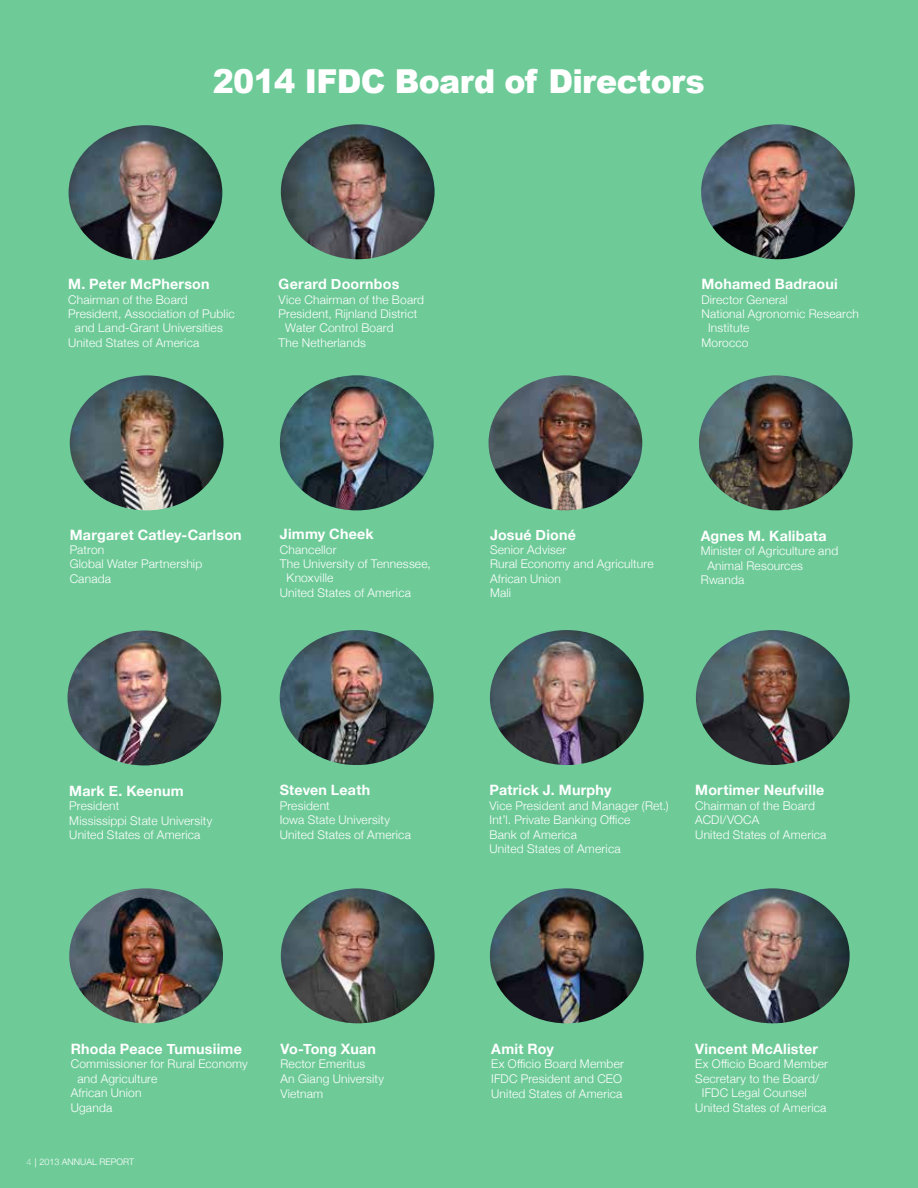
<style>
.page{position:relative;width:918px;height:1188px;background:#6ecb98}
.page>*{position:absolute;margin:0;border:0;box-sizing:border-box;transform-origin:0 0}
.t1{font:900 33px "Arial";letter-spacing:-.02em;color:#fff;scale:.96 1}
.t2{font:700 14.25px "Helvetica Neue";letter-spacing:.015em;color:#fff}
.t3{font:300 12px/14.4px "Helvetica Neue";letter-spacing:.015em;color:#fff}
.t4{font:300 9px "Helvetica Neue";color:#fff}
.s1{font-weight:100}
.s2{font-family:"Minion Pro";font-weight:400}
</style>
<div class="page">
<img style="left:69px;top:125px;width:153px;height:135px">
<img style="left:281px;top:124px;width:154px;height:135px">
<img style="left:281px;top:888px;width:154px;height:135px">
<img style="left:490px;top:888px;width:154px;height:135px">
<img style="left:696px;top:888px;width:154px;height:135px">
<img style="left:490px;top:630px;width:154px;height:135px">
<img style="left:696px;top:630px;width:154px;height:135px">
<img style="left:69px;top:888px;width:154px;height:135px">
<img style="left:489px;top:375px;width:153px;height:135px">
<img style="left:701px;top:124px;width:154px;height:135px">
<img style="left:70px;top:375px;width:154px;height:135px">
<img style="left:280px;top:630px;width:154px;height:135px">
<img style="left:68px;top:630px;width:153px;height:135px">
<img style="left:699px;top:375px;width:154px;height:135px">
<img style="left:280px;top:375px;width:154px;height:135px">
<h1 class="t1" style="left:213px;top:57px;width:514px">2014 IFDC Board of Directors</h1>
<p class="t2" style="left:68px;top:273px;width:143px">M. Peter McPherson</p>
<p class="t3" style="left:68px;top:291px;width:121px">Chairman of the Board</p>
<p class="t3" style="left:68px;top:306px;width:168px">President, Association of Public</p>
<p class="t3" style="left:75px;top:320px;width:149px">and Land-Grant Universities</p>
<p class="t3" style="left:68px;top:335px;width:133px">United States of America</p>
<p class="t2" style="left:279px;top:273px;width:122px">Gerard Doornbos</p>
<p class="t3" style="left:279px;top:291px;width:147px">Vice Chairman of the Board</p>
<p class="t3" style="left:279px;top:306px;width:140px">President, Rijnland District</p>
<p class="t3" style="left:285px;top:320px;width:110px">Water Control Board</p>
<p class="t3" style="left:279px;top:335px;width:89px">The Netherlands</p>
<p class="t2" style="left:701px;top:273px;width:138px">Mohamed Badraoui</p>
<p class="t3" style="left:701px;top:291px;width:88px">Director General</p>
<p class="t3" style="left:701px;top:306px;width:159px">National Agronomic Research</p>
<p class="t3" style="left:708px;top:320px;width:43px">Institute</p>
<p class="t3" style="left:701px;top:335px;width:49px">Morocco</p>
<p class="t2" style="left:70px;top:523px;width:173px">Margaret Catley-Carlson</p>
<p class="t3" style="left:70px;top:542px;width:134px">Patron<br>Global Water Partnership<br>Canada</p>
<p class="t2" style="left:280px;top:523px;width:95px">Jimmy Cheek</p>
<p class="t3" style="left:280px;top:541px;width:58px">Chancellor</p>
<p class="t3" style="left:280px;top:556px;width:153px">The University of Tennessee,</p>
<p class="t3" style="left:287px;top:570px;width:48px">Knoxville</p>
<p class="t3" style="left:280px;top:585px;width:133px">United States of America</p>
<p class="t2" style="left:490px;top:523px;width:88px">Josué Dioné</p>
<p class="t3" style="left:490px;top:542px;width:165px">Senior Adviser<br>Rural Economy and Agriculture<br>African Union<br>Mali</p>
<p class="t2" style="left:701px;top:524px;width:127px">Agnes M. Kalibata</p>
<p class="t3" style="left:701px;top:543px;width:139px">Minister of Agriculture and</p>
<p class="t3" style="left:707px;top:557px;width:97px">Animal Resources</p>
<p class="t3" style="left:701px;top:572px;width:45px">Rwanda</p>
<p class="t2" style="left:69px;top:780px;width:116px">Mark E. Keenum</p>
<p class="t3" style="left:69px;top:798px;width:145px">President<br>Mississippi State University<br>United States of America</p>
<p class="t2" style="left:280px;top:779px;width:92px">Steven Leath</p>
<p class="t3" style="left:280px;top:798px;width:133px">President<br>Iowa State University<br>United States of America</p>
<p class="t2" style="left:490px;top:779px;width:123px">Patrick J. Murphy</p>
<p class="t3" style="left:490px;top:798px;width:181px">Vice President and Manager (Ret.)<br>Int’l. Private Banking Office<br>Bank of America<br>United States of America</p>
<p class="t2" style="left:695px;top:779px;width:131px">Mortimer Neufville</p>
<p class="t3" style="left:695px;top:797px;width:133px">Chairman of the Board<br>ACDI/VOCA<br>United States of America</p>
<p class="t2" style="left:71px;top:1037px;width:173px">Rhoda Peace Tumusiime</p>
<p class="t3" style="left:71px;top:1056px;width:179px">Commissioner for Rural Economy</p>
<p class="t3" style="left:77px;top:1070px;width:81px">and Agriculture</p>
<p class="t3" style="left:71px;top:1085px;width:72px">African Union</p>
<p class="t3" style="left:71px;top:1100px;width:43px">Uganda</p>
<p class="t4" style="left:26px;top:1155px;width:109px"><span class="s1">4</span> <span class="s2">|</span> 2013 ANNUAL REPORT</p>
<p class="t2" style="left:280px;top:1037px;width:97px">Vo-Tong Xuan</p>
<p class="t3" style="left:280px;top:1056px;width:105px">Rector Emeritus<br>An Giang University<br>Vietnam</p>
<p class="t2" style="left:491px;top:1037px;width:64px">Amit Roy</p>
<p class="t3" style="left:491px;top:1056px;width:134px">Ex Officio Board Member<br>IFDC President and CEO<br>United States of America</p>
<p class="t2" style="left:695px;top:1037px;width:124px">Vincent McAlister</p>
<p class="t3" style="left:695px;top:1056px;width:134px">Ex Officio Board Member</p>
<p class="t3" style="left:695px;top:1070px;width:126px">Secretary to the Board/</p>
<p class="t3" style="left:702px;top:1085px;width:106px">IFDC Legal Counsel</p>
<p class="t3" style="left:695px;top:1100px;width:133px">United States of America</p>
</div>
